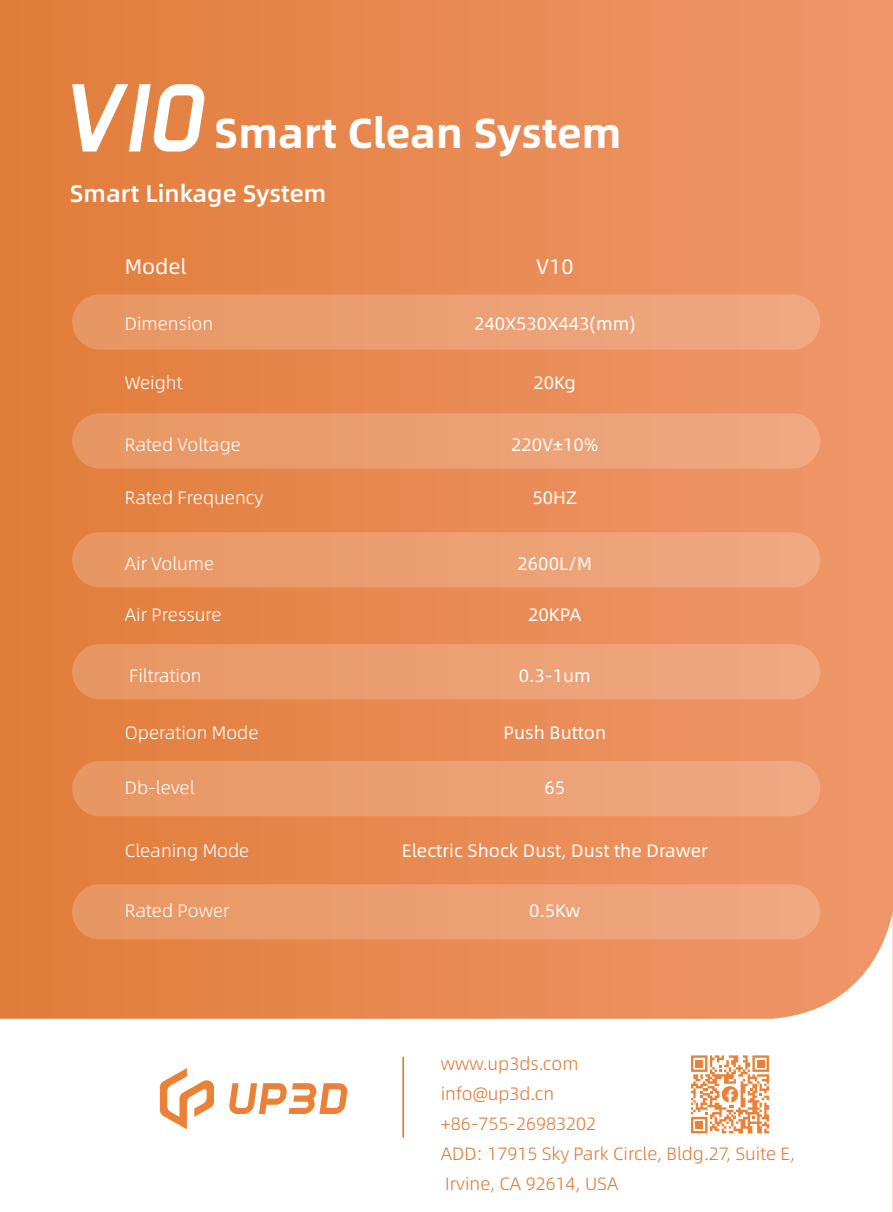
<style>
.page{position:relative;width:893px;height:1212px;background:#fff}
.page>*{position:absolute;margin:0;border:0;box-sizing:border-box;transform-origin:0 0}
.t1{font:700 42px "Alibaba Pu Hui Ti 2 95 Extra";color:#fff}
.t2{font:700 24px "Alibaba Pu Hui Ti 2 75 Semi";color:#fff}
.t3{font:21px "Alibaba Pu Hui Ti 2 55 Regular";color:#fff}
.t4{font:18px "Alibaba Pu Hui Ti 2 45 Light";color:#fff}
.t5{font:18px "Alibaba Pu Hui Ti 2 55 Regular";color:#fff}
.t6{font:17.85px/29.8px "Alibaba Pu Hui Ti 2 45 Light";color:#e17d3a}
</style>
<div class="page">
<div style="left:0;top:0;width:893px;height:1212px;background:linear-gradient(to right,#e17d3a,#ef976b)"></div>
<svg style="left:72px;top:84px;width:134px;height:68px"></svg>
<div style="left:72px;top:413px;width:748px;height:55px;background:linear-gradient(to right,#e79662,#f0a883);border-radius:28px"></div>
<div style="left:72px;top:532px;width:748px;height:55px;background:linear-gradient(to right,#e79662,#f0a883);border-radius:28px"></div>
<div style="left:72px;top:644px;width:748px;height:55px;background:linear-gradient(to right,#e79662,#f0a883);border-radius:28px"></div>
<div style="left:72px;top:761px;width:748px;height:55px;background:linear-gradient(to right,#e79662,#f0a883);border-radius:28px"></div>
<div style="left:72px;top:884px;width:748px;height:55px;background:linear-gradient(to right,#e79662,#f0a883);border-radius:28px"></div>
<div style="left:72px;top:294px;width:748px;height:56px;background:linear-gradient(to right,#e79662,#f0a883);border-radius:28px"></div>
<svg style="left:0;top:912px;width:893px;height:300px"></svg>
<hr style="left:402px;top:1056px;width:2px;height:82px;background:#e17d3a">
<svg style="left:229px;top:1083px;width:119px;height:31px"></svg>
<svg style="left:160px;top:1068px;width:54px;height:61px"></svg>
<svg style="left:691px;top:1055px;width:78px;height:78px"></svg>
<div style="left:696px;top:1060px;width:7px;height:7px;background:#eb8037"></div>
<div style="left:696px;top:1121px;width:7px;height:7px;background:#eb8037"></div>
<div style="left:757px;top:1060px;width:7px;height:7px;background:#eb8037"></div>
<h1 class="t1" style="left:214px;top:100px;width:409px">Smart Clean System</h1>
<h2 class="t2" style="left:70px;top:175px;width:258px">Smart Linkage System</h2>
<p class="t3" style="left:125px;top:251px;width:63px">Model</p>
<p class="t3" style="left:536px;top:251px;width:39px">V10</p>
<p class="t4" style="left:125px;top:310px;width:90px">Dimension</p>
<p class="t5" style="left:474px;top:310px;width:163px">240X530X443(mm)</p>
<p class="t4" style="left:125px;top:369px;width:59px">Weight</p>
<p class="t5" style="left:534px;top:369px;width:44px">20Kg</p>
<p class="t4" style="left:125px;top:431px;width:118px">Rated Voltage</p>
<p class="t5" style="left:511px;top:431px;width:89px">220V±10%</p>
<p class="t4" style="left:125px;top:484px;width:140px">Rated Frequency</p>
<p class="t5" style="left:532px;top:484px;width:46px">50HZ</p>
<p class="t4" style="left:125px;top:550px;width:91px">Air Volume</p>
<p class="t5" style="left:518px;top:550px;width:76px">2600L/M</p>
<p class="t4" style="left:125px;top:601px;width:98px">Air Pressure</p>
<p class="t5" style="left:528px;top:601px;width:55px">20KPA</p>
<p class="t4" style="left:129px;top:662px;width:74px">Filtration</p>
<p class="t5" style="left:519px;top:662px;width:74px">0.3-1um</p>
<p class="t4" style="left:125px;top:719px;width:135px">Operation Mode</p>
<p class="t5" style="left:503px;top:719px;width:104px">Push Button</p>
<p class="t4" style="left:125px;top:774px;width:71px">Db-level</p>
<p class="t5" style="left:544px;top:774px;width:22px">65</p>
<p class="t4" style="left:125px;top:837px;width:126px">Cleaning Mode</p>
<p class="t5" style="left:402px;top:837px;width:308px">Electric Shock Dust, Dust the Drawer</p>
<p class="t4" style="left:125px;top:897px;width:106px">Rated Power</p>
<p class="t5" style="left:529px;top:897px;width:53px">0.5Kw</p>
<p class="t6" style="left:441px;top:1048px;width:356px">www.up3ds.com<br>info@up3d.cn<br>+86-755-26983202<br>ADD: 17915 Sky Park Circle, Bldg.27, Suite E,<br>Irvine, CA 92614, USA</p>
</div>
